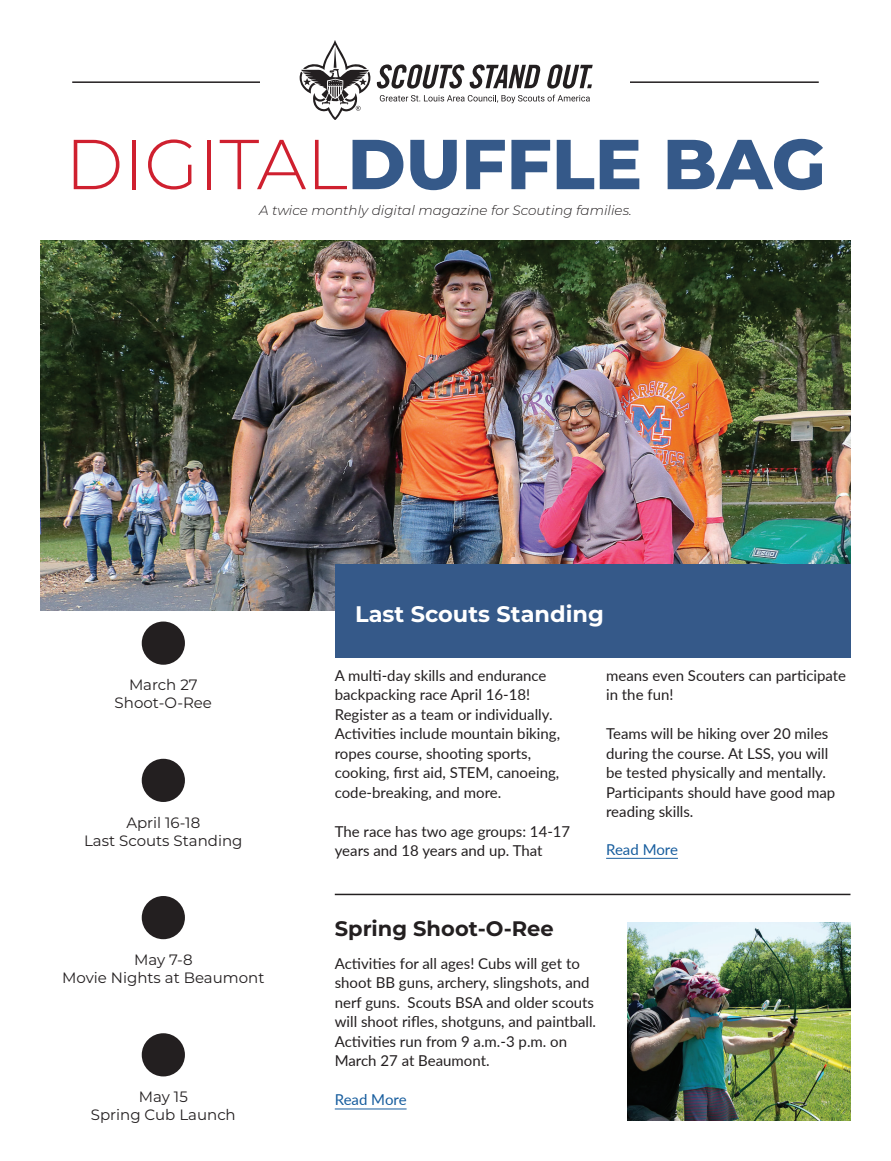
<style>
.page{position:relative;width:891px;height:1161px;background:#fff}
.page>*{position:absolute;margin:0;border:0;box-sizing:border-box;transform-origin:0 0}
.t1{font:800 70.5px "Montserrat";color:#355989}
.t2{font:700 22.5px "Montserrat";color:#fff}
.t3{font:700 21px "Montserrat";color:#231f20}
.t4{font:15px/19.5px "Lato";color:#231f20}
.t5{font:15px/18px "Montserrat";color:#231f20;text-align:center}
.t6{font:15px "Lato";letter-spacing:-.005em;color:#175d9e}
.t7{font:italic 300 13.5px "Montserrat";color:#231f20}
.s1{font-weight:300;color:#cf202f}
</style>
<div class="page">
<img style="left:40px;top:241px;width:810px;height:369px">
<div style="left:335px;top:564px;width:515px;height:94px;background:#355989"></div>
<hr style="left:72px;top:81px;width:747px;height:2px;background:#231f20">
<div style="left:261px;top:40px;width:369px;height:80px;background:#fff"></div>
<svg style="left:300px;top:40px;width:70px;height:80px"></svg>
<svg style="left:376px;top:64px;width:165px;height:25px"></svg>
<svg style="left:547px;top:64px;width:46px;height:25px"></svg>
<svg style="left:380px;top:95px;width:210px;height:8px"></svg>
<hr style="left:606px;top:858px;width:72px;height:1px;background:#175d9e">
<div style="left:142px;top:622px;width:43px;height:43px;background:#231f20;border-radius:50%"></div>
<div style="left:142px;top:759px;width:43px;height:43px;background:#231f20;border-radius:50%"></div>
<div style="left:142px;top:896px;width:43px;height:43px;background:#231f20;border-radius:50%"></div>
<hr style="left:335px;top:894px;width:515px;height:1px;background:#231f20">
<hr style="left:335px;top:1109px;width:72px;height:1px;background:#175d9e">
<img style="left:627px;top:923px;width:223px;height:197px">
<div style="left:142px;top:1033px;width:43px;height:43px;background:#231f20;border-radius:50%"></div>
<h1 class="t1" style="left:65px;top:112px;width:762px"><span class="s1">DIGITAL</span>DUFFLE BAG</h1>
<p class="t7" style="left:259px;top:201px;width:374px">A twice monthly digital magazine for Scouting families.</p>
<p class="t5" style="left:115px;top:676px;width:99px">March 27<br>Shoot-O-Ree</p>
<p class="t5" style="left:84px;top:813px;width:160px">April 16-18<br>Last Scouts Standing</p>
<p class="t5" style="left:62px;top:950px;width:204px">May 7-8<br>Movie Nights at Beaumont</p>
<h2 class="t2" style="left:355px;top:598px;width:250px">Last Scouts Standing</h2>
<p class="t4" style="left:335px;top:665px;width:227px">A multi-day skills and endurance backpacking race April 16-18!<br>Register as a team or individually.<br>Activities include mountain biking, ropes course, shooting sports, cooking, first aid, STEM, canoeing, code-breaking, and more.</p>
<p class="t4" style="left:335px;top:821px;width:237px">The race has two age groups: 14-17 years and 18 years and up. That</p>
<p class="t4" style="left:606px;top:665px;width:242px">means even Scouters can participate in the fun!</p>
<p class="t4" style="left:606px;top:724px;width:231px">Teams will be hiking over 20 miles during the course. At LSS, you will be tested physically and mentally.<br>Participants should have good map reading skills.</p>
<p class="t6" style="left:606px;top:839px;width:73px">Read More</p>
<h3 class="t3" style="left:335px;top:913px;width:220px">Spring Shoot-O-Ree</h3>
<p class="t4" style="left:335px;top:953px;width:263px">Activities for all ages! Cubs will get to shoot BB guns, archery, slingshots, and nerf guns. Scouts BSA and older scouts will shoot rifles, shotguns, and paintball.<br>Activities run from 9 a.m.-3 p.m. on March 27 at Beaumont.</p>
<p class="t5" style="left:139px;top:1087px;width:50px">May 15</p>
<p class="t6" style="left:335px;top:1089px;width:73px">Read More</p>
<p class="t5" style="left:91px;top:1105px;width:146px">Spring Cub Launch</p>
</div>
